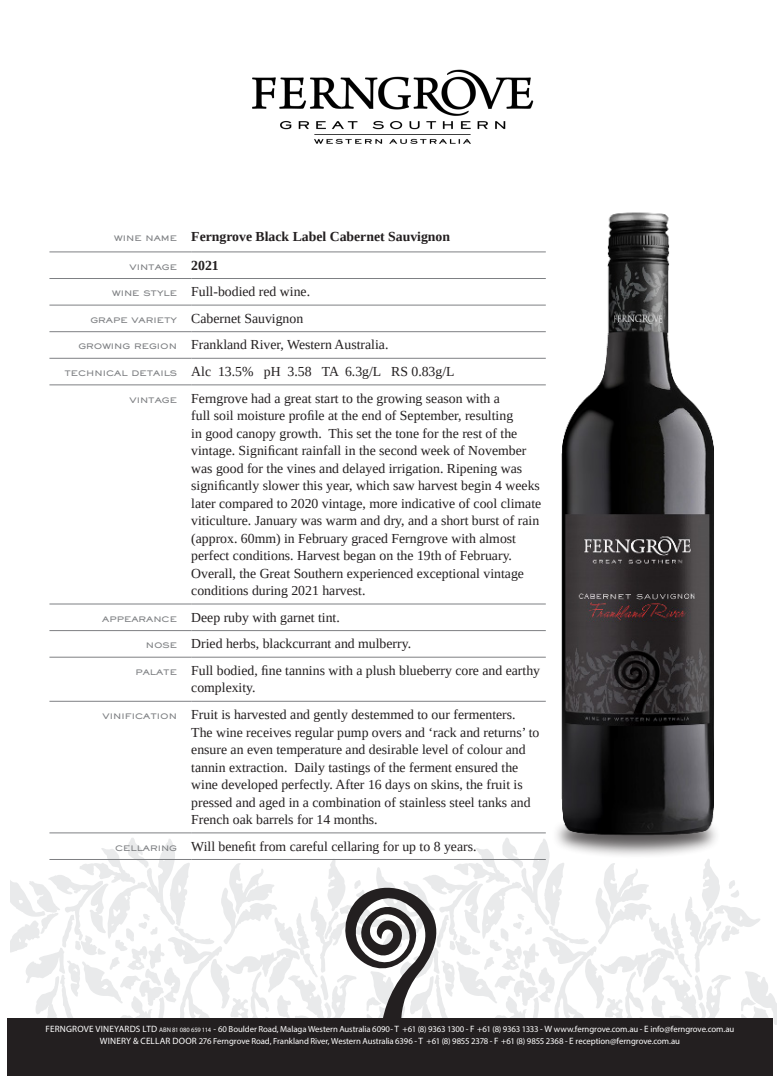
<style>
.page{position:relative;width:780px;height:1088px;background:#fff}
.page>*{position:absolute;margin:0;border:0;box-sizing:border-box;transform-origin:0 0}
.TEXT{font:13.75px/17.5px "Tinos";color:#231f20}
.TEXT_BOLD{font:700 13.75px "Tinos";color:#231f20}
.t1{font:8.75px/11.2px "Myriad Pro";letter-spacing:-.01em;color:#fff;text-align:center}
.SUBHEAD{font:8.75px "New Sackers Gothic";color:#7e8083}
.s1{font-size:9.12px}
.s2{font-size:6.5px}
</style>
<div class="page">
<svg style="left:11px;top:838px;width:349px;height:180px"></svg>
<svg style="left:376px;top:838px;width:400px;height:186px"></svg>
<svg style="left:335px;top:881px;width:111px;height:137px"></svg>
<div style="left:7px;top:1018px;width:765px;height:58px;background:#231f20"></div>
<img style="left:252px;top:69px;width:282px;height:75px">
<hr style="left:49px;top:252px;width:142px;height:1px;background:#7e8083">
<hr style="left:191px;top:252px;width:354px;height:1px;background:#7e8083">
<hr style="left:49px;top:278px;width:142px;height:1px;background:#7e8083">
<hr style="left:191px;top:278px;width:354px;height:1px;background:#7e8083">
<hr style="left:49px;top:305px;width:142px;height:1px;background:#7e8083">
<hr style="left:191px;top:305px;width:354px;height:1px;background:#7e8083">
<hr style="left:49px;top:331px;width:142px;height:1px;background:#7e8083">
<hr style="left:191px;top:331px;width:354px;height:1px;background:#7e8083">
<hr style="left:49px;top:358px;width:142px;height:1px;background:#7e8083">
<hr style="left:191px;top:358px;width:354px;height:1px;background:#7e8083">
<hr style="left:49px;top:385px;width:142px;height:1px;background:#7e8083">
<hr style="left:191px;top:385px;width:354px;height:1px;background:#7e8083">
<hr style="left:49px;top:604px;width:142px;height:1px;background:#7e8083">
<hr style="left:191px;top:604px;width:354px;height:1px;background:#7e8083">
<hr style="left:49px;top:630px;width:142px;height:1px;background:#7e8083">
<hr style="left:191px;top:630px;width:354px;height:1px;background:#7e8083">
<hr style="left:49px;top:657px;width:142px;height:1px;background:#7e8083">
<hr style="left:191px;top:657px;width:354px;height:1px;background:#7e8083">
<hr style="left:49px;top:701px;width:142px;height:1px;background:#7e8083">
<hr style="left:191px;top:701px;width:354px;height:1px;background:#7e8083">
<hr style="left:49px;top:833px;width:142px;height:1px;background:#7e8083">
<hr style="left:191px;top:833px;width:354px;height:1px;background:#7e8083">
<hr style="left:49px;top:859px;width:142px;height:1px;background:#7e8083">
<hr style="left:191px;top:859px;width:354px;height:1px;background:#7e8083">
<img style="left:561px;top:212px;width:164px;height:645px">
<div style="left:551px;top:811px;width:170px;height:48px;background:#231f20;opacity:.75"></div>
<svg style="left:562px;top:809px;width:148px;height:24px;background:#19191a"></svg>
<p class="SUBHEAD" style="left:114px;top:233px;width:64px">WINE NAME</p>
<p class="TEXT_BOLD" style="left:191px;top:227px;width:260px">Ferngrove Black Label Cabernet Sauvignon</p>
<p class="SUBHEAD" style="left:129px;top:262px;width:49px">VINTAGE</p>
<p class="TEXT_BOLD" style="left:191px;top:256px;width:29px">2021</p>
<p class="SUBHEAD" style="left:112px;top:288px;width:66px">WINE STYLE</p>
<p class="TEXT" style="left:191px;top:283px;width:120px">Full-bodied red wine.</p>
<p class="SUBHEAD" style="left:90px;top:315px;width:88px">GRAPE VARIETY</p>
<p class="TEXT" style="left:191px;top:309px;width:113px">Cabernet Sauvignon</p>
<p class="SUBHEAD" style="left:78px;top:341px;width:100px">GROWING REGION</p>
<p class="TEXT" style="left:191px;top:336px;width:199px">Frankland River, Western Australia.</p>
<p class="SUBHEAD" style="left:64px;top:368px;width:114px">TECHNICAL DETAILS</p>
<p class="TEXT" style="left:191px;top:363px;width:265px">Alc 13.5% pH 3.58 TA 6.3g/L RS 0.83g/L</p>
<p class="SUBHEAD" style="left:129px;top:395px;width:49px">VINTAGE</p>
<p class="TEXT" style="left:191px;top:389px;width:351px">Ferngrove had a great start to the growing season with a<br>full soil moisture profile at the end of September, resulting<br>in good canopy growth. This set the tone for the rest of the vintage. Significant rainfall in the second week of November was good for the vines and delayed irrigation. Ripening was significantly slower this year, which saw harvest begin 4 weeks later compared to 2020 vintage, more indicative of cool climate viticulture. January was warm and dry, and a short burst of rain (approx. 60mm) in February graced Ferngrove with almost perfect conditions. Harvest began on the 19th of February.<br>Overall, the Great Southern experienced exceptional vintage conditions during 2021 harvest.</p>
<p class="SUBHEAD" style="left:102px;top:614px;width:76px">APPEARANCE</p>
<p class="TEXT" style="left:191px;top:608px;width:150px">Deep ruby with garnet tint.</p>
<p class="SUBHEAD" style="left:146px;top:640px;width:33px">NOSE</p>
<p class="TEXT" style="left:191px;top:635px;width:221px">Dried herbs, blackcurrant and mulberry.</p>
<p class="SUBHEAD" style="left:135px;top:667px;width:43px">PALATE</p>
<p class="TEXT" style="left:191px;top:661px;width:350px">Full bodied, fine tannins with a plush blueberry core and earthy complexity.</p>
<p class="SUBHEAD" style="left:103px;top:711px;width:76px">VINIFICATION</p>
<p class="TEXT" style="left:191px;top:705px;width:349px">Fruit is harvested and gently destemmed to our fermenters.<br>The wine receives regular pump overs and ‘rack and returns’ to ensure an even temperature and desirable level of colour and tannin extraction. Daily tastings of the ferment ensured the wine developed perfectly. After 16 days on skins, the fruit is pressed and aged in a combination of stainless steel tanks and French oak barrels for 14 months.</p>
<p class="SUBHEAD" style="left:115px;top:842px;width:64px">CELLARING</p>
<p class="TEXT" style="left:191px;top:837px;width:287px">Will benefit from careful cellaring for up to 8 years.</p>
<p class="t1" style="left:46px;top:1024px;width:690px"><span class="s1">FERNGROVE VINEYARDS LTD</span> <span class="s2">ABN 81 080 659 114</span> - 60 Boulder Road, Malaga Western Australia 6090- <span class="s1">T</span> +61 (8) 9363 1300 - <span class="s1">F</span> +61 (8) 9363 1333 - <span class="s1">W</span> www.ferngrove.com.au - <span class="s1">E</span> info@ferngrove.com.au<br><span class="s1">WINERY &amp; CELLAR DOOR</span> 276 Ferngrove Road, Frankland River, Western Australia 6396 - <span class="s1">T</span> +61 (8) 9855 2378 - <span class="s1">F</span> +61 (8) 9855 2368 - <span class="s1">E</span> reception@ferngrove.com.au</p>
</div>
